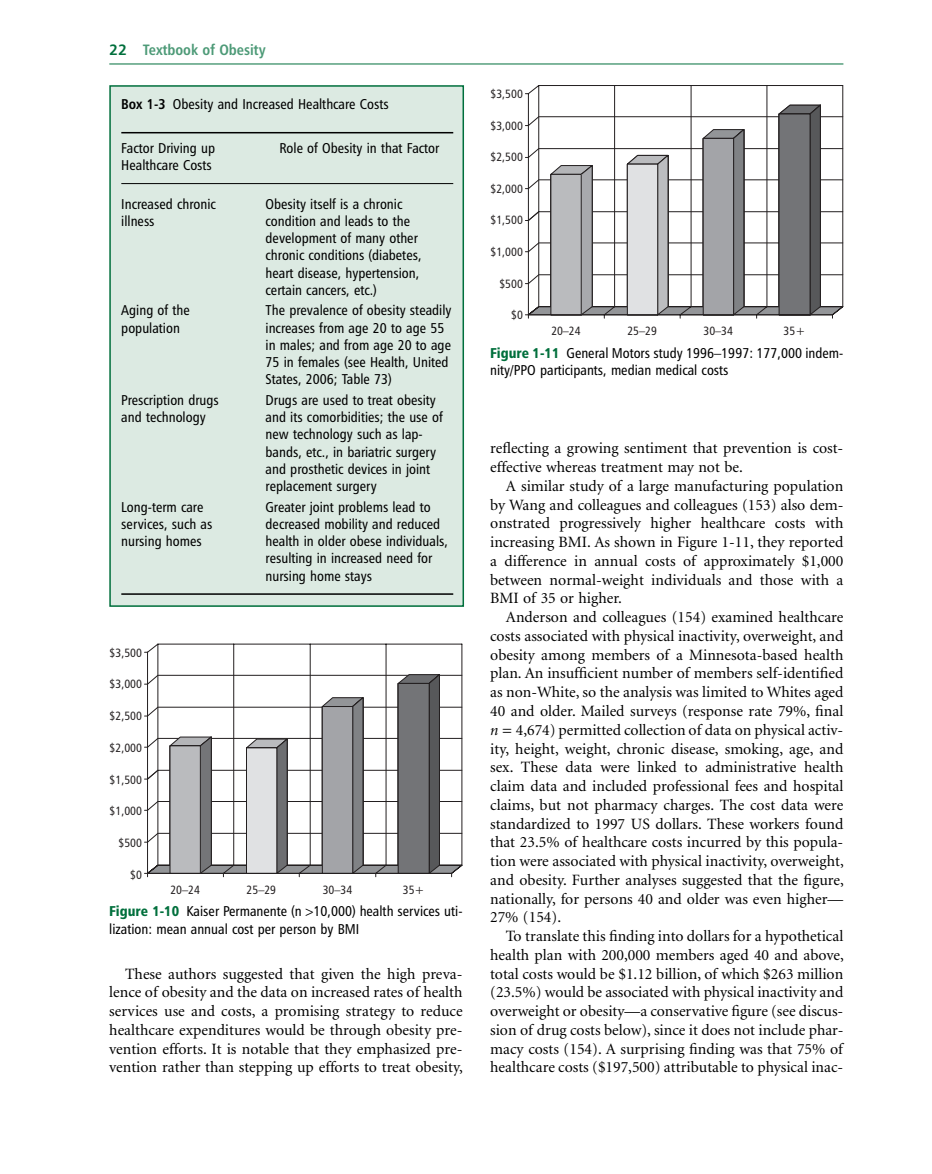
<style>
.page{position:relative;width:932px;height:1174px;background:#fff}
.page>*{position:absolute;margin:0;border:0;box-sizing:border-box;transform-origin:0 0}
.t1{font:15.75px/18.8px "Minion";color:#000;text-align:justify}
.t2{font:15px "Humanist 777 BT Bo Co B";color:#4d9a77}
.t3{font:14.25px/17.2px "Humanist 777 BT Ro Co B";color:#000}
.t4{font:12px "Humanist 777 BT Roman Condensed B";color:#231f20}
.s1{font-family:"Humanist 777 BT Bold B";color:#006f3c}
.s2{font-family:"Humanist 777 BT Bo Co B"}
.s3{font-family:"Humanist 777 BT Bl Co B";color:#006f3c}
.s4{font-style:italic}
</style>
<div class="page">
<hr style="left:109px;top:64px;width:734px;height:1px;background:#006f3c">
<div style="left:110px;top:86px;width:353px;height:520px;background:#dceae2"></div>
<hr style="left:121px;top:132px;width:144px;height:1px;background:#000">
<hr style="left:265px;top:132px;width:188px;height:1px;background:#000">
<hr style="left:121px;top:183px;width:144px;height:1px;background:#000">
<hr style="left:265px;top:183px;width:188px;height:1px;background:#000">
<hr style="left:121px;top:593px;width:144px;height:2px;background:#000">
<hr style="left:265px;top:593px;width:188px;height:2px;background:#000">
<div style="left:109px;top:85px;width:355px;height:522px;border:2px solid #006f3c"></div>
<svg style="left:144px;top:644px;width:318px;height:29px"></svg>
<svg style="left:144px;top:673px;width:318px;height:203px"></svg>
<svg style="left:528px;top:85px;width:314px;height:8px"></svg>
<svg style="left:527px;top:104px;width:315px;height:212px"></svg>
<svg style="left:525px;top:113px;width:307px;height:206px"></svg>
<p class="t2" style="left:109px;top:43px;width:158px"><span class="s1">22</span> Textbook of Obesity</p>
<p class="t3" style="left:121px;top:96px;width:269px"><span class="s2">Box 1 - 3</span> Obesity and Increased Healthcare Costs</p>
<p class="t3" style="left:121px;top:141px;width:95px">Factor Driving up<br>Healthcare Costs</p>
<p class="t3" style="left:279px;top:141px;width:161px">Role of Obesity in that Factor</p>
<p class="t3" style="left:121px;top:196px;width:96px">Increased chronic illness</p>
<p class="t3" style="left:265px;top:196px;width:157px">Obesity itself is a chronic condition and leads to the development of many other chronic conditions (diabetes, heart disease, hypertension, certain cancers, etc.)</p>
<p class="t3" style="left:121px;top:303px;width:70px">Aging of the population</p>
<p class="t3" style="left:265px;top:303px;width:187px">The prevalence of obesity steadily increases from age 20 to age 55 in males; and from age 20 to age<br>75 in females (see Health, United<br>States, 2006; Table 73)</p>
<p class="t3" style="left:121px;top:392px;width:99px">Prescription drugs and technology</p>
<p class="t3" style="left:265px;top:392px;width:179px">Drugs are used to treat obesity and its comorbidities; the use of new technology such as lap - bands, etc., in bariatric surgery and prosthetic devices in joint replacement surgery</p>
<p class="t3" style="left:121px;top:499px;width:93px">Long - term care services, such as nursing homes</p>
<p class="t3" style="left:265px;top:499px;width:184px">Greater joint problems lead to decreased mobility and reduced health in older obese individuals, resulting in increased need for nursing home stays</p>
<p class="t4" style="left:110px;top:647px;width:34px">$3,500</p>
<p class="t4" style="left:110px;top:679px;width:34px">$3,000</p>
<p class="t4" style="left:110px;top:711px;width:34px">$2,500</p>
<p class="t4" style="left:110px;top:743px;width:34px">$2,000</p>
<p class="t4" style="left:110px;top:774px;width:34px">$1,500</p>
<p class="t4" style="left:110px;top:806px;width:34px">$1,000</p>
<p class="t4" style="left:118px;top:838px;width:25px">$500</p>
<p class="t4" style="left:130px;top:869px;width:13px">$0</p>
<p class="t4" style="left:170px;top:885px;width:31px">20–24</p>
<p class="t4" style="left:246px;top:885px;width:31px">25–29</p>
<p class="t4" style="left:322px;top:885px;width:31px">30–34</p>
<p class="t4" style="left:402px;top:885px;width:23px">35+</p>
<p class="t3" style="left:109px;top:904px;width:354px"><span class="s3">Figure 1 - 10</span> Kaiser Permanente (n 10,000) health services uti&shy;lization: mean annual cost per person by BMI</p>
<p class="t1" style="left:109px;top:965px;width:355px;text-indent:16px">These authors suggested that given the high preva&shy;lence of obesity and the data on increased rates of health services use and costs, a promising strategy to reduce healthcare expenditures would be through obesity pre&shy;vention efforts. It is notable that they emphasized pre&shy;vention rather than stepping up efforts to treat obesity,</p>
<p class="t4" style="left:490px;top:89px;width:34px">$3,500</p>
<p class="t4" style="left:490px;top:121px;width:34px">$3,000</p>
<p class="t4" style="left:490px;top:152px;width:34px">$2,500</p>
<p class="t4" style="left:490px;top:184px;width:34px">$2,000</p>
<p class="t4" style="left:490px;top:215px;width:34px">$1,500</p>
<p class="t4" style="left:490px;top:247px;width:34px">$1,000</p>
<p class="t4" style="left:499px;top:278px;width:25px">$500</p>
<p class="t4" style="left:511px;top:310px;width:13px">$0</p>
<p class="t4" style="left:551px;top:326px;width:31px">20–24</p>
<p class="t4" style="left:627px;top:326px;width:31px">25–29</p>
<p class="t4" style="left:703px;top:326px;width:31px">30–34</p>
<p class="t4" style="left:783px;top:326px;width:23px">35+</p>
<p class="t3" style="left:490px;top:345px;width:354px"><span class="s3">Figure 1 - 11</span> General Motors study 1996 – 1997: 177,000 indem&shy;nity/PPO participants, median medical costs</p>
<p class="t1" style="left:490px;top:440px;width:354px">reflecting a growing sentiment that prevention is cost - effective whereas treatment may not be.</p>
<p class="t1" style="left:490px;top:478px;width:354px;text-indent:16px">A similar study of a large manufacturing population by Wang and colleagues and colleagues (153) also dem&shy;onstrated progressively higher healthcare costs with increasing BMI. As shown in Figure 1 - 11 , they reported a difference in annual costs of approximately $1,000 between normal - weight individuals and those with a BMI of 35 or higher.</p>
<p class="t1" style="left:490px;top:609px;width:355px;text-indent:16px">Anderson and colleagues (154) examined healthcare costs associated with physical inactivity, overweight, and obesity among members of a Minnesota - based health plan. An insufficient number of members self - identified as non - White, so the analysis was limited to Whites aged 40 and older. Mailed surveys (response rate 79%, final <span class="s4">n</span> 4,674) permitted collection of data on physical activ&shy;ity, height, weight, chronic disease, smoking, age, and sex. These data were linked to administrative health claim data and included professional fees and hospital claims, but not pharmacy charges. The cost data were standardized to 1997 US dollars. These workers found that 23.5% of healthcare costs incurred by this popula&shy;tion were associated with physical inactivity, overweight, and obesity. Further analyses suggested that the figure, nationally, for persons 40 and older was even higher — 27% (154) .</p>
<p class="t1" style="left:490px;top:928px;width:355px;text-indent:16px">To translate this finding into dollars for a hypothetical health plan with 200,000 members aged 40 and above, total costs would be $1.12 billion, of which $263 million (23.5%) would be associated with physical inactivity and overweight or obesity — a conservative figure (see discus&shy;sion of drug costs below), since it does not include phar&shy;macy costs (154) . A surprising finding was that 75% of healthcare costs ($197,500) attributable to physical inac-</p>
</div>
